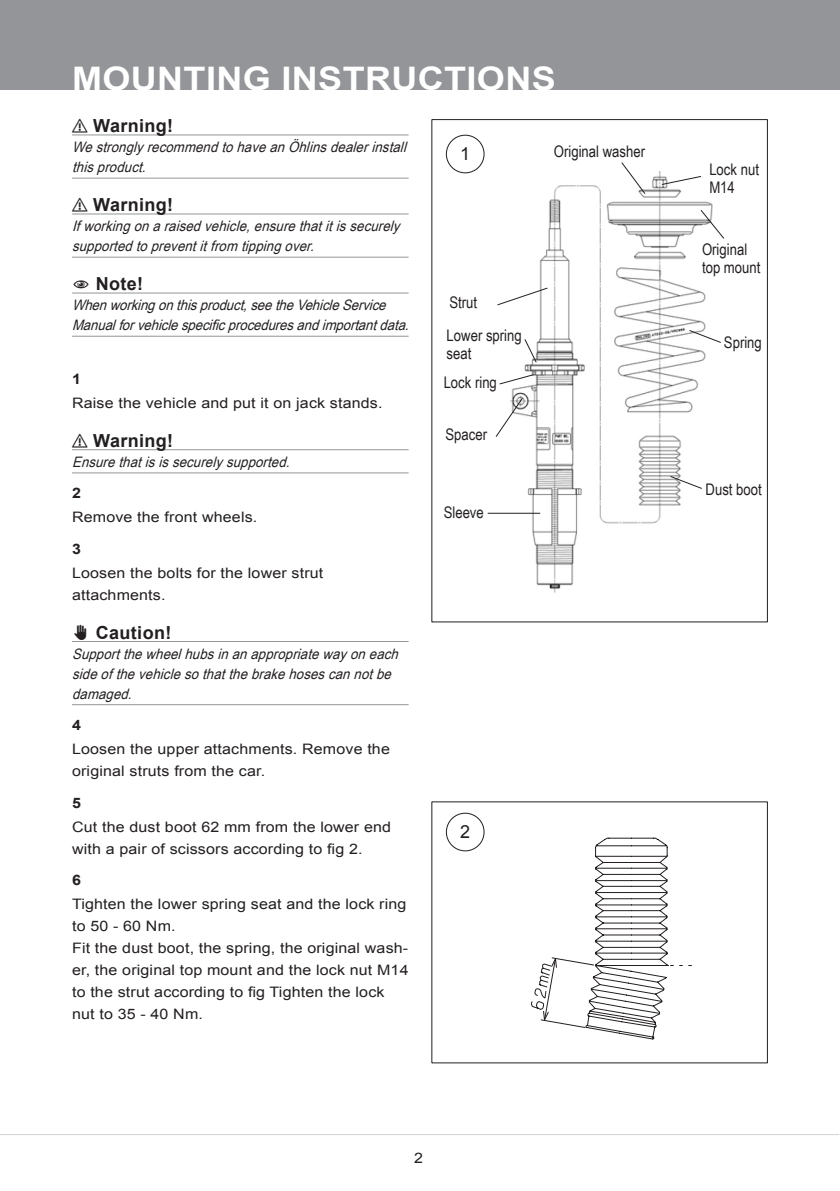
<style>
.page{position:relative;width:840px;height:1191px;background:#fff}
.page>*{position:absolute;margin:0;border:0;box-sizing:border-box;transform-origin:0 0}
.t1{font:700 32.4px "Arial";letter-spacing:.01em;color:#fff;scale:1.11 1}
.t2{font:700 18px "Arial";letter-spacing:.02em;color:#231f20}
.t3{font:18px "Arial";color:#231f20}
.t4{font:16px/18px "Arial Narrow";color:#231f20}
.t5{font:14.4px/22px "Arial";letter-spacing:.01em;color:#231f20;scale:1.11 1}
.t6{font:italic 14.4px/20px "Arial Narrow";color:#231f20;scale:1.11 1}
.t7{font:700 14.4px "Arial";color:#231f20;scale:1.11 1}
</style>
<div class="page">
<div style="left:0;top:0;width:839px;height:90px;background:#939598"></div>
<hr style="left:0;top:1134px;width:838px;height:1px;background:#d1d2d4">
<img style="left:495px;top:171px;width:218px;height:422px">
<hr style="left:72px;top:449px;width:336px;height:1px;background:#939598">
<hr style="left:72px;top:472px;width:336px;height:1px;background:#939598">
<hr style="left:72px;top:641px;width:336px;height:1px;background:#939598">
<hr style="left:72px;top:704px;width:336px;height:1px;background:#939598">
<hr style="left:72px;top:135px;width:336px;height:1px;background:#939598">
<hr style="left:72px;top:178px;width:336px;height:1px;background:#939598">
<hr style="left:72px;top:214px;width:336px;height:1px;background:#939598">
<hr style="left:72px;top:257px;width:336px;height:1px;background:#939598">
<hr style="left:72px;top:293px;width:336px;height:1px;background:#939598">
<hr style="left:72px;top:336px;width:336px;height:1px;background:#939598">
<div style="left:445px;top:135px;width:39px;height:38px;border:1px solid #231f20;border-radius:50%"></div>
<div style="left:445px;top:812px;width:39px;height:39px;border:1px solid #231f20;border-radius:50%"></div>
<svg style="left:523px;top:338px;width:14px;height:25px"></svg>
<svg style="left:699px;top:209px;width:25px;height:31px"></svg>
<svg style="left:660px;top:175px;width:41px;height:11px"></svg>
<svg style="left:498px;top:373px;width:36px;height:12px"></svg>
<svg style="left:669px;top:475px;width:33px;height:14px"></svg>
<svg style="left:688px;top:329px;width:33px;height:15px"></svg>
<svg style="left:496px;top:287px;width:52px;height:19px"></svg>
<svg style="left:620px;top:162px;width:25px;height:33px"></svg>
<svg style="left:495px;top:397px;width:28px;height:41px"></svg>
<hr style="left:487px;top:513px;width:53px;height:1px;background:#231f20">
<svg style="left:531px;top:837px;width:160px;height:202px"></svg>
<h1 class="t1" style="left:72px;top:57px;width:437px">MOUNTING INSTRUCTIONS</h1>
<p class="t2" style="left:72px;top:114px;width:103px">⚠ Warning!</p>
<p class="t6" style="left:72px;top:137px;width:307px">WestronglyrecommendtohaveanÖhlinsdealerinstall thisproduct.</p>
<p class="t2" style="left:72px;top:193px;width:103px">⚠ Warning!</p>
<p class="t6" style="left:72px;top:216px;width:301px">Ifworkingonaraisedvehicle,ensurethatitissecurely supportedtopreventitfrom tippingover.</p>
<p class="t2" style="left:96px;top:272px;width:49px">Note!</p>
<p class="t6" style="left:72px;top:295px;width:309px">Whenworkingonthisproduct,seetheVehicleService<br>Manualforvehiclespecificproceduresandimportantdata.</p>
<p class="t4" style="left:553px;top:142px;width:93px">Original washer</p>
<p class="t3" style="left:460px;top:142px;width:12px">1</p>
<p class="t4" style="left:449px;top:293px;width:29px">Strut</p>
<p class="t4" style="left:446px;top:325px;width:77px">Lower spring seat</p>
<p class="t4" style="left:443px;top:373px;width:55px">Lock ring</p>
<p class="t7" style="left:72px;top:369px;width:10px">1</p>
<p class="t5" style="left:72px;top:392px;width:281px">Raise the vehicle and put it on jack stands.</p>
<p class="t2" style="left:72px;top:429px;width:103px">⚠ Warning!</p>
<p class="t6" style="left:72px;top:451px;width:202px">Ensurethatisissecurelysupported.</p>
<p class="t7" style="left:72px;top:484px;width:10px">2</p>
<p class="t5" style="left:72px;top:506px;width:168px">Remove the front wheels.</p>
<p class="t7" style="left:72px;top:539px;width:10px">3</p>
<p class="t5" style="left:72px;top:562px;width:228px">Loosen the bolts for the lower strut attachments.</p>
<p class="t2" style="left:72px;top:620px;width:101px">✋ Caution!</p>
<p class="t6" style="left:72px;top:643px;width:300px">Supportthewheelhubsinanappropriatewayoneach sideofthevehiclesothatthebrakehosescannotbe damaged.</p>
<p class="t7" style="left:72px;top:715px;width:10px">4</p>
<p class="t5" style="left:72px;top:738px;width:288px">Loosen the upper attachments. Remove the original struts from the car.</p>
<p class="t7" style="left:72px;top:793px;width:10px">5</p>
<p class="t5" style="left:72px;top:815px;width:289px">Cut the dust boot 62 mm from the lower end with a pair of scissors according to fig 2.</p>
<p class="t7" style="left:72px;top:870px;width:10px">6</p>
<p class="t5" style="left:72px;top:893px;width:304px">Tighten the lower spring seat and the lock ring to 50 - 60 Nm.<br>Fit the dust boot, the spring, the original wash&shy;er, the original top mount and the lock nut M14 to the strut according to fig Tighten the lock nut to 35 - 40 Nm.</p>
<p class="t4" style="left:445px;top:425px;width:43px">Spacer</p>
<p class="t4" style="left:443px;top:503px;width:42px">Sleeve</p>
<p class="t3" style="left:460px;top:820px;width:12px">2</p>
<p class="t5" style="left:414px;top:1147px;width:10px">2</p>
<p class="t4" style="left:709px;top:160px;width:51px">Lock nut<br>M14</p>
<p class="t4" style="left:701px;top:239px;width:60px">Original top mount</p>
<p class="t4" style="left:723px;top:333px;width:39px">Spring</p>
<p class="t4" style="left:705px;top:480px;width:58px">Dust boot</p>
</div>
